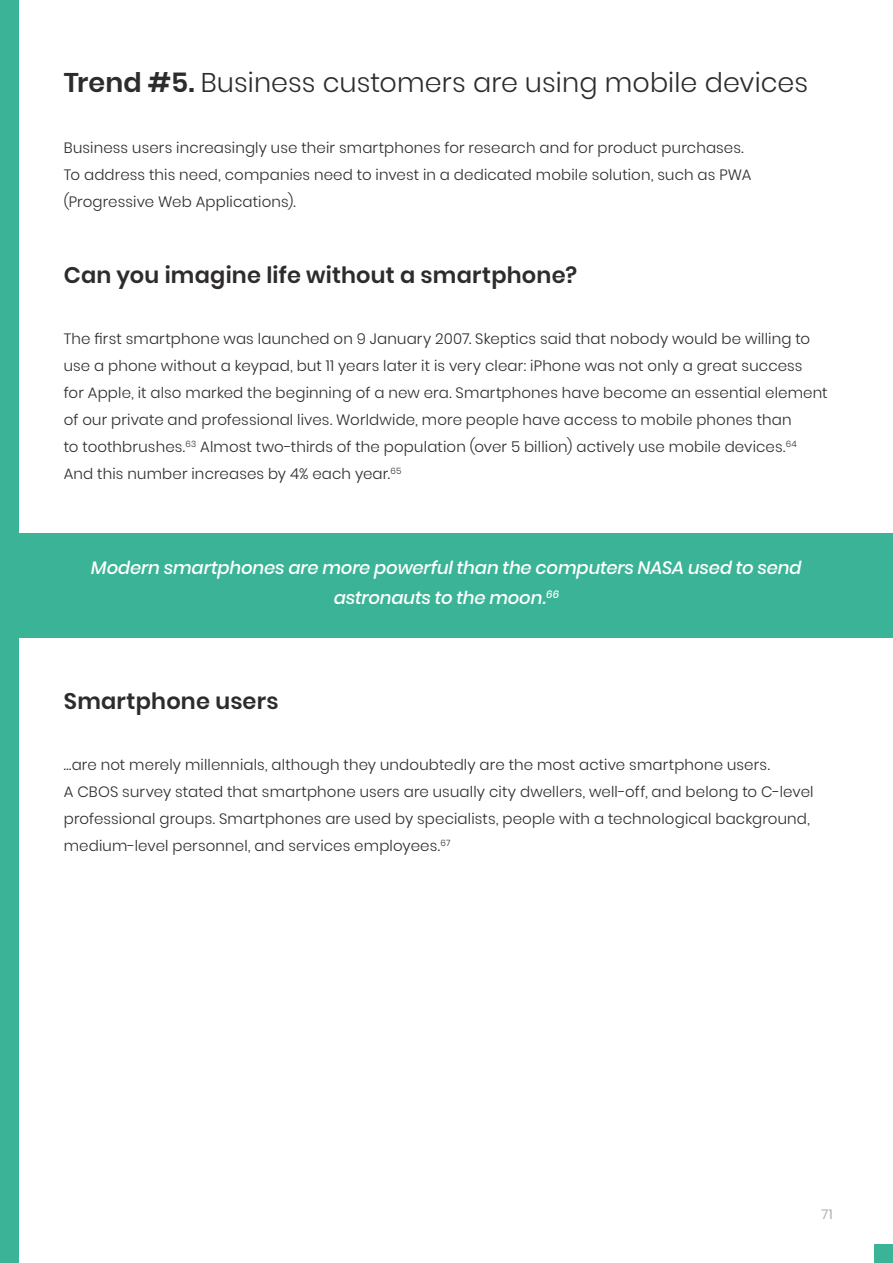
<style>
.page{position:relative;width:893px;height:1263px;background:#fff}
.page>*{position:absolute;margin:0;border:0;box-sizing:border-box;transform-origin:0 0}
.t1{font:300 27px "Poppins";letter-spacing:.005em;color:#2e2b2b}
.t2{font:600 22.5px "Poppins";letter-spacing:.01em;color:#2e2b2b}
.t3{font:italic 500 18px/30px "Poppins";letter-spacing:-.01em;color:#fff;text-align:center}
.t4{font:300 15px/27px "Poppins";letter-spacing:.01em;color:#2e2b2b}
.t5{font:13.5px "Poppins";color:#b5aeac}
.s1{font-weight:600}
</style>
<div class="page">
<div style="left:0;top:0;width:18px;height:1263px;background:#3ab396"></div>
<div style="left:874px;top:1244px;width:19px;height:19px;background:#3ab396"></div>
<div style="left:13px;top:534px;width:880px;height:104px;background:#3ab396"></div>
<h1 class="t1" style="left:64px;top:67px;width:746px"><span class="s1">Trend #5.</span> Business customers are using mobile devices</h1>
<p class="t4" style="left:64px;top:134px;width:689px">Business users increasingly use their smartphones for research and for product purchases.<br>To address this need, companies need to invest in a dedicated mobile solution, such as PWA (Progressive Web Applications).</p>
<h2 class="t2" style="left:64px;top:262px;width:515px">Can you imagine life without a smartphone?</h2>
<p class="t4" style="left:64px;top:326px;width:765px">The first smartphone was launched on 9 January 2007. Skeptics said that nobody would be willing to use a phone without a keypad, but 11 years later it is very clear: iPhone was not only a great success<br>for Apple, it also marked the beginning of a new era. Smartphones have become an essential element of our private and professional lives. Worldwide, more people have access to mobile phones than<br>to toothbrushes.<sup>63</sup> Almost two-thirds of the population (over 5 billion) actively use mobile devices.<sup>64<br></sup>And this number increases by 4% each year.<sup>65</sup></p>
<p class="t3" style="left:91px;top:553px;width:712px">Modern smartphones are more powerful than the computers NASA used to send astronauts to the moon.<sup>66</sup></p>
<h2 class="t2" style="left:64px;top:688px;width:216px">Smartphone users</h2>
<p class="t4" style="left:64px;top:752px;width:751px">…are not merely millennials, although they undoubtedly are the most active smartphone users.<br>A CBOS survey stated that smartphone users are usually city dwellers, well-off, and belong to C-level professional groups. Smartphones are used by specialists, people with a technological background, medium-level personnel, and services employees.<sup>67</sup></p>
<p class="t5" style="left:821px;top:1206px;width:13px">71</p>
</div>
